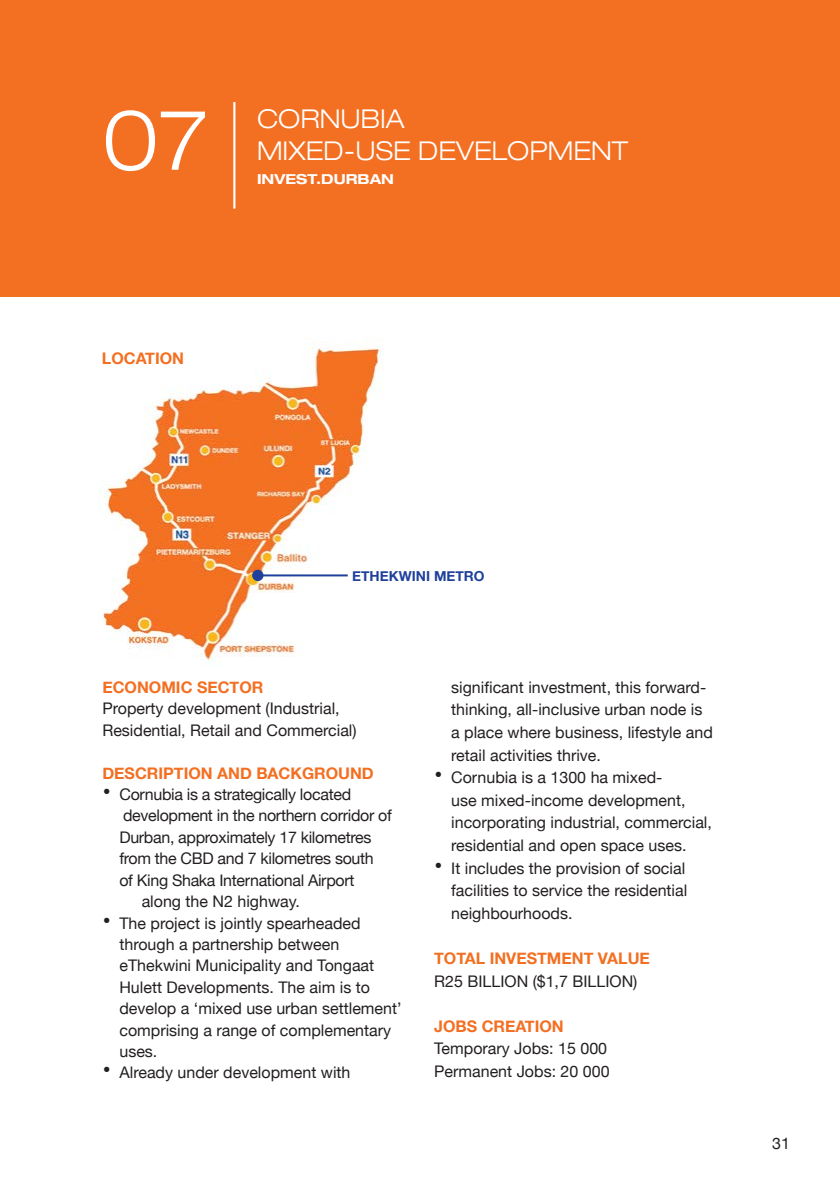
<style>
.page{position:relative;width:840px;height:1191px;background:#fff}
.page>*{position:absolute;margin:0;border:0;box-sizing:border-box;transform-origin:0 0}
.t1{font:300 expanded 84px "Helvetica Neue LT Std";color:#fff}
.t2{font:300 expanded 26px/31.2px "Helvetica Neue LT Std";color:#fff}
.t3{font:16px/22.6px "Helvetica Neue";color:#231f20}
.t4{font:16px "Helvetica Neue";letter-spacing:-.02em;color:#231f20}
.t5{font:700 16px "Helvetica Neue";color:#f36f21}
.t6{font:700 13.8px "Helvetica Neue";color:#20419b}
.t7{font:700 expanded 13.8px "Helvetica Neue LT Std";color:#fff}
.s1{font-size:24px}
</style>
<div class="page">
<div style="left:0;top:0;width:839px;height:297px;background:#f36f21"></div>
<img style="left:103px;top:337px;width:281px;height:326px">
<div style="left:252px;top:570px;width:11px;height:11px;background:#20419b;border-radius:50%"></div>
<hr style="left:258px;top:574px;width:89px;height:2px;background:#20419b">
<hr style="left:233px;top:102px;width:2px;height:107px;background:#fff">
<h1 class="t1" style="left:102px;top:90px;width:107px">07</h1>
<h2 class="t2" style="left:257px;top:103px;width:372px">CORNUBIA<br>MIXED-USE DEVELOPMENT</h2>
<p class="t5" style="left:102px;top:346px;width:84px">LOCATION</p>
<p class="t7" style="left:257px;top:170px;width:138px">INVEST.DURBAN</p>
<p class="t6" style="left:352px;top:565px;width:134px">ETHEKWINI METRO</p>
<p class="t5" style="left:102px;top:675px;width:162px">ECONOMIC SECTOR</p>
<p class="t3" style="left:102px;top:699px;width:255px;line-height:21.4px">Property development (Industrial,<br>Residential, Retail and Commercial)</p>
<p class="t5" style="left:102px;top:760px;width:273px">DESCRIPTION AND BACKGROUND</p>
<p class="t4" style="left:102px;top:783px;width:250px"><span class="s1">•</span> Cornubia is a strategically located</p>
<p class="t4" style="left:123px;top:804px;width:270px">development in the northern corridor of</p>
<p class="t4" style="left:119px;top:825px;width:253px">Durban, approximately 17 kilometres</p>
<p class="t4" style="left:119px;top:847px;width:256px">from the CBD and 7 kilometres south</p>
<p class="t4" style="left:119px;top:868px;width:236px">of King Shaka International Airport</p>
<p class="t3" style="left:142px;top:891px;width:160px">along the N2 highway.</p>
<p class="t3" style="left:119px;top:913px;width:283px;line-height:21.4px;text-indent:-17px"><span class="s1">•</span> The project is jointly spearheaded through a partnership between eThekwini Municipality and Tongaat<br>Hulett Developments. The aim is to develop a ‘mixed use urban settlement’ comprising a range of complementary uses.</p>
<p class="t3" style="left:102px;top:1062px;width:249px"><span class="s1">•</span> Already under development with</p>
<p class="t3" style="left:451px;top:676px;width:263px">significant investment, this forward&shy;thinking, all-inclusive urban node is a place where business, lifestyle and retail activities thrive.</p>
<p class="t3" style="left:451px;top:767px;width:262px;text-indent:-17px"><span class="s1">•</span> Cornubia is a 1300 ha mixed-<br>use mixed-income development, incorporating industrial, commercial, residential and open space uses.</p>
<p class="t3" style="left:451px;top:857px;width:237px;text-indent:-17px"><span class="s1">•</span> It includes the provision of social facilities to service the residential neighbourhoods.</p>
<p class="t5" style="left:434px;top:945px;width:217px">TOTAL INVESTMENT VALUE</p>
<p class="t3" style="left:434px;top:970px;width:205px">R25 BILLION ($1,7 BILLION)</p>
<p class="t5" style="left:434px;top:1013px;width:131px">JOBS CREATION</p>
<p class="t3" style="left:434px;top:1038px;width:177px">Temporary Jobs: 15 000<br>Permanent Jobs: 20 000</p>
<p class="t3" style="left:771px;top:1132px;width:19px">31</p>
</div>
